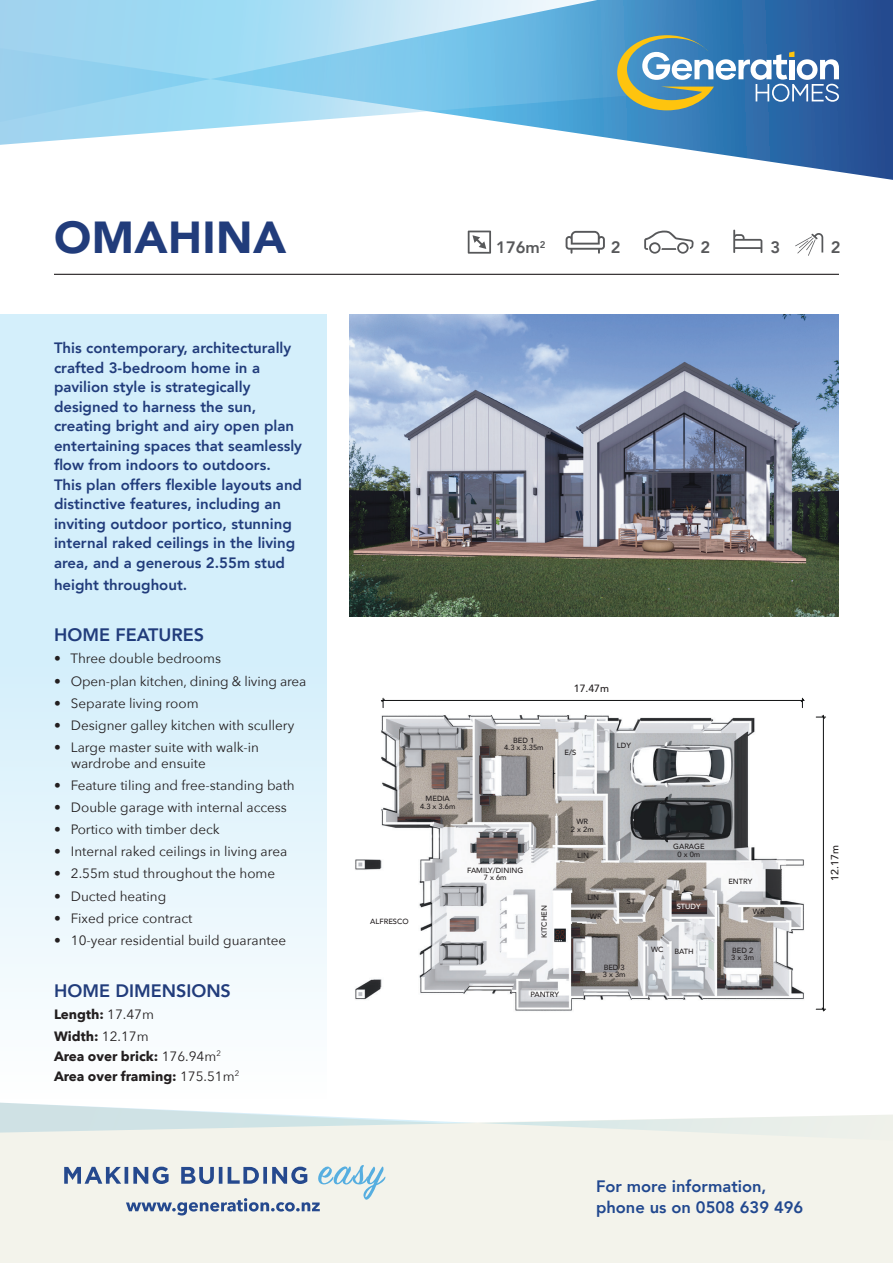
<style>
.page{position:relative;width:893px;height:1263px;background:#fff}
.page>*{position:absolute;margin:0;border:0;box-sizing:border-box;transform-origin:0 0}
.t1{font:900 44.7px "Avenir";letter-spacing:.01em;color:#213c7b}
.t2{font:800 18px "Avenir";color:#213c7b}
.t3{font:800 16.5px/21px "Avenir";color:#21488f}
.t4{font:800 16.5px "Avenir";color:#57585a}
.t5{font:800 15px/19.5px "Avenir";color:#213c7b}
.t6{font:13.5px/15.8px "Avenir Next";color:#231f20}
.t7{font:700 13.5px/22.2px "Avenir Next";color:#231f20}
.t8{font:500 10.5px "Avenir";color:#231f20}
.t9{font:500 7.5px/7.5px "Avenir";color:#231f20;text-align:center}
.t10{font:500 7.5px "Avenir";color:#fff}
.s1{font-weight:400}
</style>
<div class="page">
<svg style="left:664px;top:146px;width:229px;height:34px"></svg>
<svg style="left:0;top:0;width:893px;height:146px"></svg>
<div style="left:0;top:1144px;width:893px;height:106px;background:#f3f3eb"></div>
<svg style="left:0;top:1102px;width:893px;height:42px"></svg>
<svg style="left:64px;top:1165px;width:321px;height:50px"></svg>
<div style="left:0;top:1250px;width:893px;height:13px;background:#f3f3eb"></div>
<div style="left:0;top:315px;width:326px;height:784px;background:linear-gradient(to bottom,#caebfa,#f6fbfe)"></div>
<svg style="left:468px;top:231px;width:23px;height:23px"></svg>
<svg style="left:733px;top:230px;width:29px;height:23px"></svg>
<svg style="left:795px;top:233px;width:28px;height:23px"></svg>
<svg style="left:644px;top:231px;width:50px;height:23px"></svg>
<svg style="left:566px;top:231px;width:39px;height:23px"></svg>
<img style="left:355px;top:697px;width:470px;height:315px">
<hr style="left:383px;top:700px;width:419px;height:1px;background:#0f1011">
<svg style="left:381px;top:698px;width:3px;height:10px"></svg>
<svg style="left:801px;top:698px;width:3px;height:10px"></svg>
<hr style="left:823px;top:717px;width:1px;height:292px;background:#0f1011">
<svg style="left:816px;top:1008px;width:10px;height:3px"></svg>
<svg style="left:816px;top:715px;width:10px;height:3px"></svg>
<img style="left:350px;top:315px;width:489px;height:301px">
<svg style="left:617px;top:35px;width:222px;height:75px"></svg>
<hr style="left:54px;top:274px;width:785px;height:1px;background:#231f20">
<h1 class="t1" style="left:54px;top:199px;width:234px">OMAHINA</h1>
<p class="t5" style="left:54px;top:338px;width:250px">This contemporary, architecturally crafted 3-bedroom home in a pavilion style is strategically designed to harness the sun, creating bright and airy open plan entertaining spaces that seamlessly flow from indoors to outdoors.<br>This plan offers flexible layouts and distinctive features, including an inviting outdoor portico, stunning internal raked ceilings in the living area, and a generous 2.55m stud</p>
<p class="t5" style="left:54px;top:575px;width:135px">height throughout.</p>
<h2 class="t2" style="left:54px;top:621px;width:151px">HOME FEATURES</h2>
<p class="t6" style="left:54px;top:650px;width:169px">• Three double bedrooms</p>
<p class="t6" style="left:54px;top:672px;width:254px">• Open-plan kitchen, dining &amp; living area</p>
<p class="t6" style="left:54px;top:694px;width:146px">• Separate living room</p>
<p class="t6" style="left:54px;top:717px;width:242px">• Designer galley kitchen with scullery</p>
<p class="t6" style="left:71px;top:739px;width:189px;text-indent:-17px">• Large master suite with walk-in wardrobe and ensuite</p>
<p class="t6" style="left:54px;top:777px;width:242px">• Feature tiling and free-standing bath</p>
<p class="t6" style="left:54px;top:799px;width:234px">• Double garage with internal access</p>
<p class="t6" style="left:54px;top:821px;width:167px">• Portico with timber deck</p>
<p class="t6" style="left:54px;top:843px;width:235px">• Internal raked ceilings in living area</p>
<p class="t6" style="left:54px;top:865px;width:223px">• 2.55m stud throughout the home</p>
<p class="t6" style="left:54px;top:887px;width:114px">• Ducted heating</p>
<p class="t6" style="left:54px;top:909px;width:140px">• Fixed price contract</p>
<p class="t6" style="left:54px;top:932px;width:234px">• 10-year residential build guarantee</p>
<h2 class="t2" style="left:54px;top:976px;width:178px">HOME DIMENSIONS</h2>
<p class="t7" style="left:54px;top:1003px;width:102px">Length: <span class="s1">17.47m<br></span>Width: <span class="s1">12.17m</span></p>
<p class="t7" style="left:54px;top:1046px;width:187px;line-height:20px">Area over brick: <span class="s1">176.94m</span><sup>2<br></sup>Area over framing: <span class="s1">175.51m</span><sup>2</sup></p>
<p class="t4" style="left:496px;top:235px;width:51px">176m<sup>2</sup></p>
<p class="t4" style="left:611px;top:235px;width:11px">2</p>
<p class="t4" style="left:700px;top:235px;width:11px">2</p>
<p class="t4" style="left:770px;top:235px;width:11px">3</p>
<p class="t4" style="left:831px;top:235px;width:11px">2</p>
<p class="t8" style="left:574px;top:680px;width:37px">17.47m</p>
<p class="t9" style="left:504px;top:736px;width:41px">BED 1<br>4.3 x 3.35m</p>
<p class="t9" style="left:564px;top:748px;width:13px">E/S</p>
<p class="t9" style="left:617px;top:741px;width:16px">LDY</p>
<p class="t9" style="left:420px;top:795px;width:37px">MEDIA<br>4.3 x 3.6m</p>
<p class="t9" style="left:370px;top:917px;width:40px">ALFRESCO</p>
<p class="t9" style="left:467px;top:866px;width:58px">FAMILY/DINING<br>7 x 6m</p>
<p class="t9" style="left:540px;top:938px;width:34px;rotate:-90deg">KITCHEN</p>
<p class="t9" style="left:530px;top:990px;width:30px">PANTRY</p>
<p class="t9" style="left:571px;top:817px;width:24px">WR<br>2 x 2m</p>
<p class="t9" style="left:577px;top:851px;width:13px">LIN</p>
<p class="t9" style="left:587px;top:893px;width:13px">LIN</p>
<p class="t9" style="left:590px;top:912px;width:13px">WR</p>
<p class="t9" style="left:627px;top:897px;width:10px">ST</p>
<p class="t9" style="left:603px;top:963px;width:24px;text-align:left">BED 3<br>3 x 3m</p>
<p class="t9" style="left:673px;top:842px;width:33px">GARAGE<br>0 x 0m</p>
<p class="t10" style="left:677px;top:900px;width:25px">STUDY</p>
<p class="t9" style="left:651px;top:945px;width:14px">WC</p>
<p class="t9" style="left:674px;top:947px;width:21px">BATH</p>
<p class="t9" style="left:728px;top:877px;width:25px">ENTRY</p>
<p class="t9" style="left:753px;top:907px;width:13px">WR</p>
<p class="t9" style="left:731px;top:946px;width:24px;text-align:left">BED 2<br>3 x 3m</p>
<p class="t8" style="left:826px;top:881px;width:37px;rotate:-90deg">12.17m</p>
<p class="t3" style="left:596px;top:1176px;width:209px">For more information, phone us on 0508 639 496</p>
</div>
